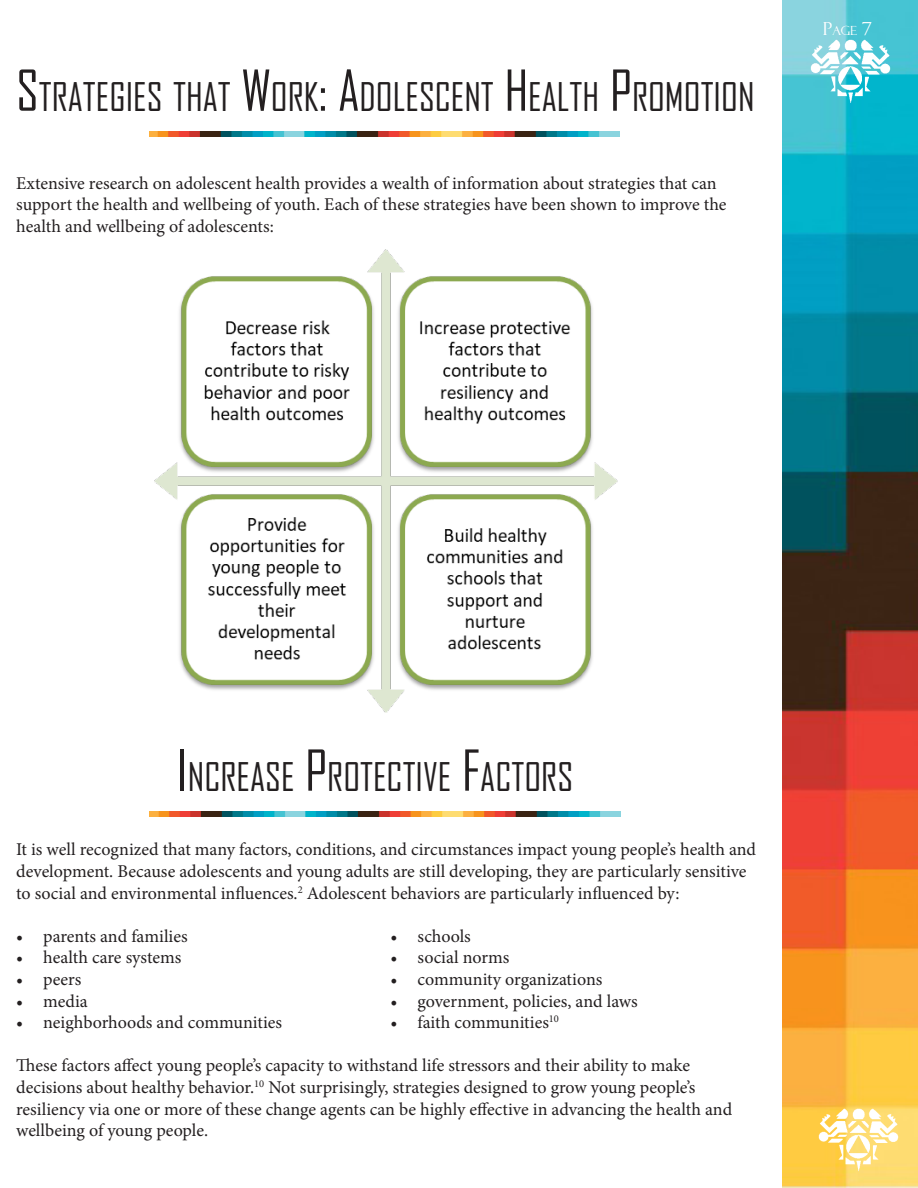
<style>
.page{position:relative;width:918px;height:1188px;background:#fff}
.page>*{position:absolute;margin:0;border:0;box-sizing:border-box;transform-origin:0 0}
.t1{font:37.8px "Agency FB";color:#231f20}
.t2{font:18px/21.6px "Minion Pro";letter-spacing:.005em;color:#231f20}
.t3{font:12.6px "Felix Titling";color:#fff}
.s1{font-size:54px}
.s2{font-size:18px}
</style>
<div class="page">
<img style="left:783px;top:1px;width:135px;height:1187px">
<img style="left:806px;top:35px;width:89px;height:74px">
<img style="left:814px;top:1103px;width:90px;height:75px">
<img style="left:149px;top:131px;width:471px;height:6px">
<img style="left:154px;top:250px;width:464px;height:463px">
<img style="left:150px;top:811px;width:470px;height:6px">
<h1 class="t1" style="left:16px;top:74px;width:740px"><span class="s1">S</span>TRATEGIES THAT <span class="s1">W</span>ORK<span class="s1">: A</span>DOLESCENT <span class="s1">H</span> EALTH <span class="s1">P</span>ROMOTION</h1>
<p class="t2" style="left:16px;top:172px;width:712px">Extensive research on adolescent health provides a wealth of information about strategies that can support the health and wellbeing of youth. Each of these strategies have been shown to improve the health and wellbeing of adolescents:</p>
<p class="t3" style="left:823px;top:23px;width:51px"><span class="s2">P</span>age <span class="s2">7</span></p>
<h1 class="t1" style="left:177px;top:753px;width:398px"><span class="s1">I</span> NCREASE <span class="s1">P</span>ROTECTIVE <span class="s1">F</span>ACTORS</h1>
<p class="t2" style="left:16px;top:839px;width:741px">It is well recognized that many factors, conditions, and circumstances impact young people’s health and development. Because adolescents and young adults are still developing, they are particularly sensitive to social and environmental influences.<sup>2</sup> Adolescent behaviors are particularly influenced by:</p>
<p class="t2" style="left:16px;top:925px;width:173px">• parents and families</p>
<p class="t2" style="left:16px;top:947px;width:167px">• health care systems</p>
<p class="t2" style="left:16px;top:969px;width:67px">• peers</p>
<p class="t2" style="left:16px;top:990px;width:73px">• media</p>
<p class="t2" style="left:16px;top:1012px;width:267px">• neighborhoods and communities</p>
<p class="t2" style="left:391px;top:925px;width:82px">• schools</p>
<p class="t2" style="left:391px;top:947px;width:120px">• social norms</p>
<p class="t2" style="left:391px;top:969px;width:213px">• community organizations</p>
<p class="t2" style="left:391px;top:990px;width:249px">• government, policies, and laws</p>
<p class="t2" style="left:391px;top:1012px;width:170px">• faith communities<sup>10</sup></p>
<p class="t2" style="left:16px;top:1055px;width:717px">These factors affect young people’s capacity to withstand life stressors and their ability to make decisions about healthy behavior.<sup>10</sup> Not surprisingly, strategies designed to grow young people’s resiliency via one or more of these change agents can be highly effective in advancing the health and wellbeing of young people.</p>
</div>
